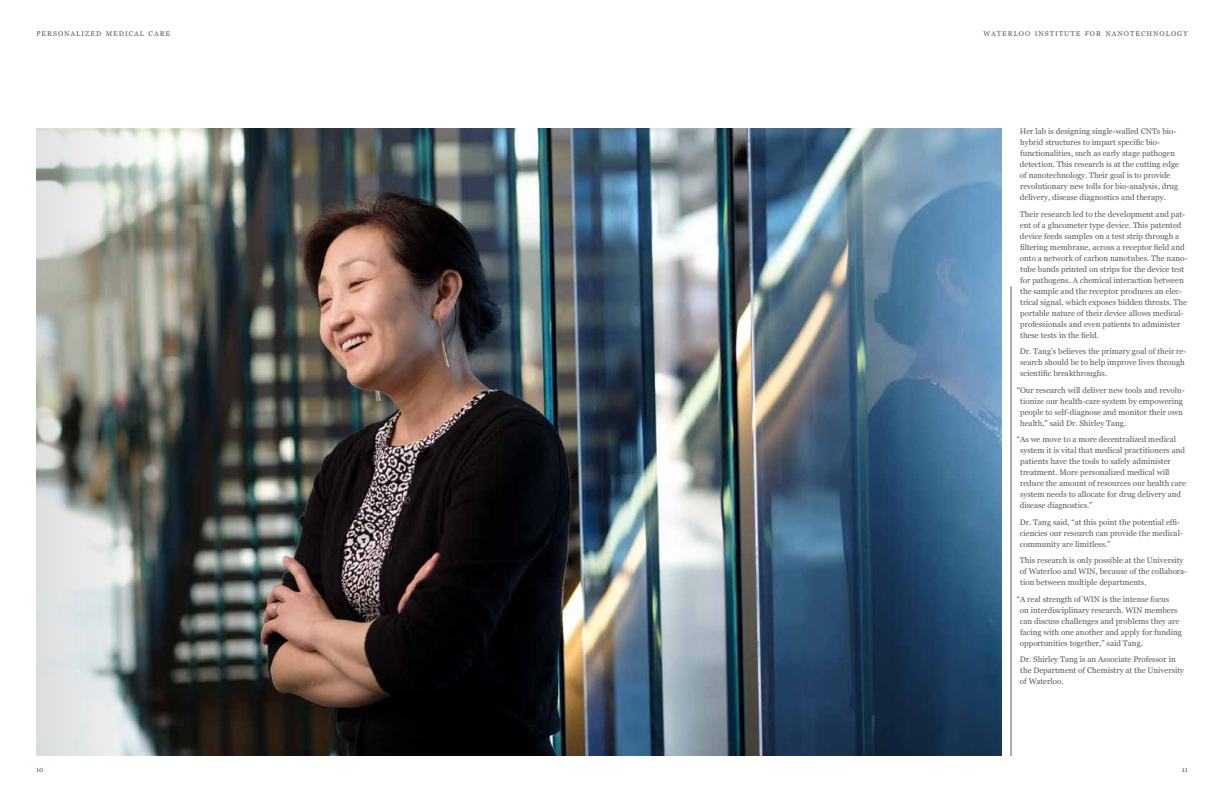
<style>
.page{position:relative;width:1224px;height:792px;background:#fff}
.page>*{position:absolute;margin:0;border:0;box-sizing:border-box;transform-origin:0 0}
.t1{font:8px/11px "Georgia";color:#58595b}
.t2{font:7px "Georgia";letter-spacing:.145em;color:#58595b}
.t3{font:7px "Georgia";color:#58595b}
</style>
<div class="page">
<img style="left:186px;top:128px;width:816px;height:628px">
<hr style="left:1011px;top:286px;width:1px;height:470px;background:#58595b">
<img style="left:36px;top:128px;width:150px;height:628px">
<p class="t2" style="left:36px;top:30px;width:135px">PERSONALIZED MEDICAL CARE</p>
<p class="t2" style="left:983px;top:30px;width:206px">WATERLOO INSTITUTE FOR NANOTECHNOLOGY</p>
<p class="t1" style="left:1020px;top:126px;width:161px">Her lab is designing single-walled CNTs bio&shy;hybrid structures to impart specific bio&shy;functionalities, such as early stage pathogen detection. This research is at the cutting edge of nanotechnology. Their goal is to provide revolutionary new tolls for bio-analysis, drug delivery, disease diagnostics and therapy.</p>
<p class="t1" style="left:1020px;top:209px;width:169px">Their research led to the development and pat&shy;ent of a glucometer type device. This patented device feeds samples on a test strip through a filtering membrane, across a receptor field and onto a network of carbon nanotubes. The nano&shy;tube bands printed on strips for the device test for pathogens. A chemical interaction between the sample and the receptor produces an elec&shy;trical signal, which exposes hidden threats. The portable nature of their device allows medical&shy;professionals and even patients to administer these tests in the field.</p>
<p class="t1" style="left:1020px;top:346px;width:168px">Dr. Tang’s believes the primary goal of their re&shy;search should be to help improve lives through scientific breakthroughs.</p>
<p class="t1" style="left:1020px;top:385px;width:166px;text-indent:-3px">“Our research will deliver new tools and revolu&shy;tionize our health-care system by empowering people to self-diagnose and monitor their own health,” said Dr. Shirley Tang.</p>
<p class="t1" style="left:1020px;top:434px;width:168px;text-indent:-3px">“As we move to a more decentralized medical system it is vital that medical practitioners and patients have the tools to safely administer treatment. More personalized medical will reduce the amount of resources our health care system needs to allocate for drug delivery and disease diagnostics.”</p>
<p class="t1" style="left:1020px;top:517px;width:165px">Dr. Tang said, “at this point the potential effi&shy;ciencies our research can provide the medical&shy;community are limitless.”</p>
<p class="t1" style="left:1020px;top:555px;width:169px">This research is only possible at the University of Waterloo and WIN, because of the collabora&shy;tion between multiple departments.</p>
<p class="t1" style="left:1020px;top:594px;width:164px;text-indent:-3px">“A real strength of WIN is the intense focus<br>on interdisciplinary research. WIN members can discuss challenges and problems they are facing with one another and apply for funding opportunities together,” said Tang.</p>
<p class="t1" style="left:1020px;top:654px;width:166px">Dr. Shirley Tang is an Associate Professor in the Department of Chemistry at the University of Waterloo.</p>
<p class="t3" style="left:36px;top:766px;width:9px">10</p>
<p class="t3" style="left:1182px;top:766px;width:8px">11</p>
</div>
